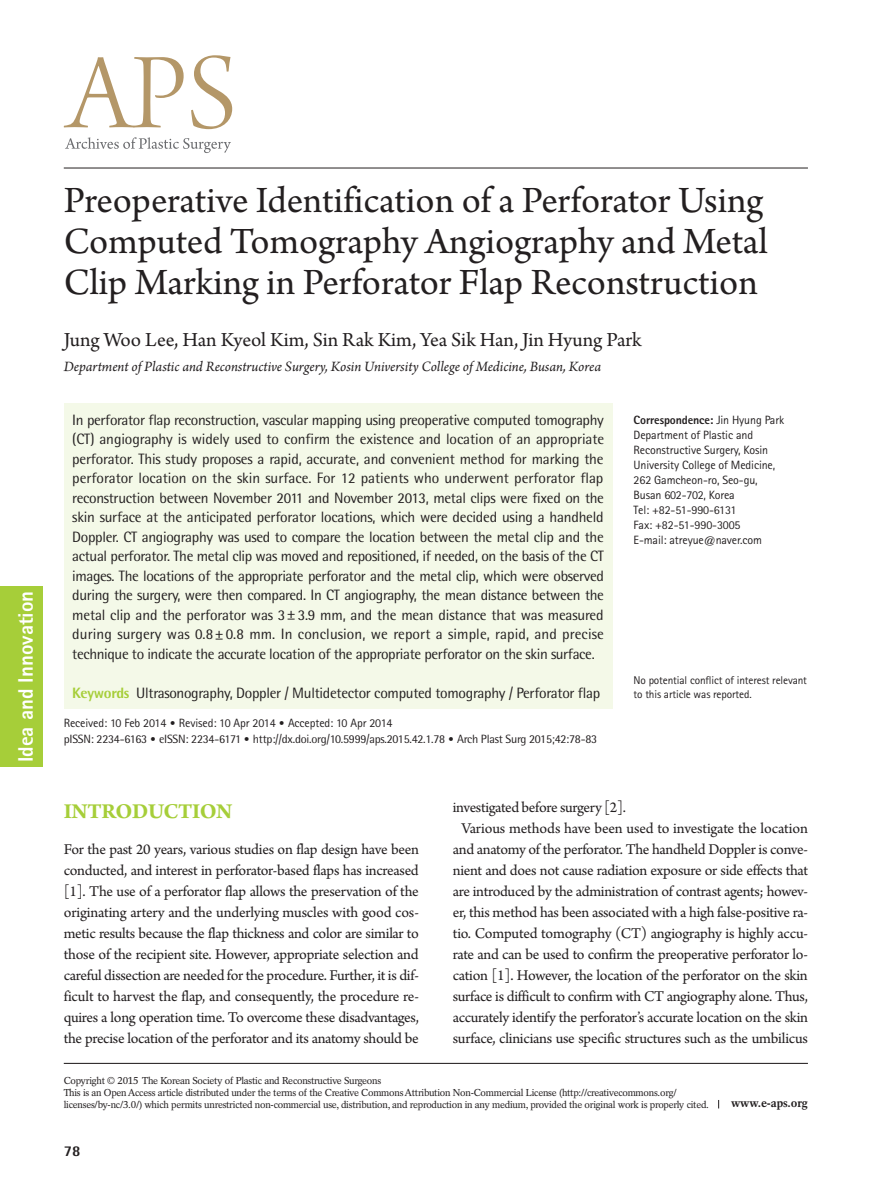
<style>
.page{position:relative;width:893px;height:1191px;background:#fff}
.page>*{position:absolute;margin:0;border:0;box-sizing:border-box;transform-origin:0 0}
.제목{font:39px/41px "Arno Pro";color:#231f20;text-align:justify}
.대제목{font:700 22.5px "Arno Pro";letter-spacing:-.02em;color:#a6ce39}
.저자{font:21px "Arno Pro";letter-spacing:-.005em;color:#231f20}
.t1{font:800 21px "Rotis Sans Serif Std";color:#fff}
.본문{font:15.75px/21px "Arno Pro";letter-spacing:-.02em;color:#231f20;text-align:justify}
.초록{font:15px/19.5px "Rotis Semi Sans Std";letter-spacing:-.02em;color:#231f20;text-align:justify}
.소속{font:italic 15px "Arno Pro";letter-spacing:-.005em;color:#231f20}
.t2{font:800 15px "Rotis Semi Sans Std";color:#231f20}
.교신저자{font:12px/15px "Rotis Sans Serif Std";letter-spacing:-.01em;color:#231f20}
.t3{font:12px "Rotis Semi Sans Std";letter-spacing:-.02em;color:#231f20}
.교신저자-2{font:800 12px "Rotis Sans Serif Std";letter-spacing:-.01em;color:#231f20}
.t4{font:700 12px "Rotation LT Std";letter-spacing:-.01em;color:#231f20}
.교신저자밑각주{font:11.25px/13.5px "Rotis Sans Serif Std";letter-spacing:-.01em;color:#231f20}
.t5{font:10.05px/12px "Rotation LT Std";letter-spacing:-.025em;color:#231f20}
.s1{font-weight:800;color:#a6ce39}
.s2{font-weight:400}
.s3{font-family:"DIN Pro";font-weight:300}
</style>
<div class="page">
<hr style="left:64px;top:1062px;width:744px;height:2px;background:#231f20">
<hr style="left:64px;top:168px;width:744px;height:1px;background:#231f20">
<svg style="left:64px;top:55px;width:168px;height:74px"></svg>
<svg style="left:65px;top:137px;width:166px;height:16px"></svg>
<div style="left:0;top:586px;width:43px;height:181px;background:#a6ce39"></div>
<div style="left:64px;top:403px;width:548px;height:305px;background:#f4f9e8"></div>
<h3 class="t1" style="left:12px;top:762px;width:173px;rotate:-90deg">Idea and Innovation</h3>
<p class="제목" style="left:64px;top:182px;width:705px">Preoperative Identification of a Perforator Using Computed Tomography Angiography and Metal Clip Marking in Perforator Flap Reconstruction</p>
<p class="저자" style="left:64px;top:328px;width:579px">Jung Woo Lee, Han Kyeol Kim, Sin Rak Kim, Yea Sik Han, Jin Hyung Park</p>
<p class="소속" style="left:64px;top:358px;width:539px">Department of Plastic and Reconstructive Surgery, Kosin University College of Medicine, Busan, Korea</p>
<p class="초록" style="left:72px;top:410px;width:533px">In perforator flap reconstruction, vascular mapping using preoperative computed tomography (CT) angiography is widely used to confirm the existence and location of an appropriate perforator. This study proposes a rapid, accurate, and convenient method for marking the perforator location on the skin surface. For 12 patients who underwent perforator flap reconstruction between November 2011 and November 2013, metal clips were fixed on the skin surface at the anticipated perforator locations, which were decided using a handheld Doppler. CT angiography was used to compare the location between the metal clip and the actual perforator. The metal clip was moved and repositioned, if needed, on the basis of the CT images. The locations of the appropriate perforator and the metal clip, which were observed during the surgery, were then compared. In CT angiography, the mean distance between the metal clip and the perforator was 3±3.9 mm, and the mean distance that was measured during surgery was 0.8±0.8 mm. In conclusion, we report a simple, rapid, and precise technique to indicate the accurate location of the appropriate perforator on the skin surface.</p>
<p class="초록" style="left:72px;top:683px;width:529px"><span class="s1">Keywords</span> Ultrasonography, Doppler / Multidetector computed tomography / Perforator flap</p>
<p class="교신저자-2" style="left:634px;top:412px;width:152px">Correspondence: <span class="s2">Jin Hyung Park</span></p>
<p class="교신저자" style="left:634px;top:427px;width:143px">Department of Plastic and<br>Reconstructive Surgery, Kosin<br>University College of Medicine,<br>262 Gamcheon-ro, Seo-gu,<br>Busan 602-702, Korea</p>
<p class="교신저자" style="left:634px;top:502px;width:105px">Tel: +82-51-990-6131</p>
<p class="교신저자" style="left:634px;top:517px;width:109px">Fax: +82-51-990-3005</p>
<p class="교신저자" style="left:634px;top:532px;width:130px">E-mail: atreyue@naver.com</p>
<p class="교신저자밑각주" style="left:634px;top:673px;width:175px">No potential conflict of interest relevant to this article was reported.</p>
<p class="교신저자" style="left:64px;top:715px;width:330px">Received: 10 Feb 2014 <span class="s3">•</span> Revised: 10 Apr 2014 <span class="s3">•</span> Accepted: 10 Apr 2014</p>
<p class="t3" style="left:64px;top:731px;width:535px">pISSN: 2234-6163 <span class="s3">•</span> eISSN: 2234-6171 <span class="s3">•</span> http://dx.doi.org/10.5999/aps.2015.42.1.78 <span class="s3">•</span> Arch Plast Surg 2015;42:78-83</p>
<p class="대제목" style="left:64px;top:798px;width:170px">INTRODUCTION</p>
<p class="본문" style="left:64px;top:840px;width:357px">For the past 20 years, various studies on flap design have been conducted, and interest in perforator-based flaps has increased [1]. The use of a perforator flap allows the preservation of the originating artery and the underlying muscles with good cos&shy;metic results because the flap thickness and color are similar to those of the recipient site. However, appropriate selection and careful dissection are needed for the procedure. Further, it is dif&shy;ficult to harvest the flap, and consequently, the procedure re&shy;quires a long operation time. To overcome these disadvantages, the precise location of the perforator and its anatomy should be</p>
<p class="본문" style="left:453px;top:798px;width:175px">investigated before surgery [2].</p>
<p class="본문" style="left:453px;top:819px;width:357px;text-align:center">Various methods have been used to investigate the location and anatomy of the perforator. The handheld Doppler is conve&shy;nient and does not cause radiation exposure or side effects that are introduced by the administration of contrast agents; howev&shy;er, this method has been associated with a high false-positive ra&shy;tio. Computed tomography (CT) angiography is highly accu&shy;rate and can be used to confirm the preoperative perforator lo&shy;cation [1]. However, the location of the perforator on the skin surface is difficult to confirm with CT angiography alone. Thus, accurately identify the perforator’s accurate location on the skin surface, clinicians use specific structures such as the umbilicus</p>
<p class="t5" style="left:64px;top:1074px;width:319px">Copyright © 2015 The Korean Society of Plastic and Reconstructive Surgeons</p>
<p class="t5" style="left:64px;top:1086px;width:647px">This is an Open Access article distributed under the terms of the Creative Commons Attribution Non-Commercial License (http://creativecommons.org/ licenses/by-nc/3.0/) which permits unrestricted non-commercial use, distribution, and reproduction in any medium, provided the original work is properly cited.</p>
<p class="t2" style="left:64px;top:1141px;width:18px">78</p>
<p class="t4" style="left:731px;top:1096px;width:78px">www.e-aps.org</p>
</div>
